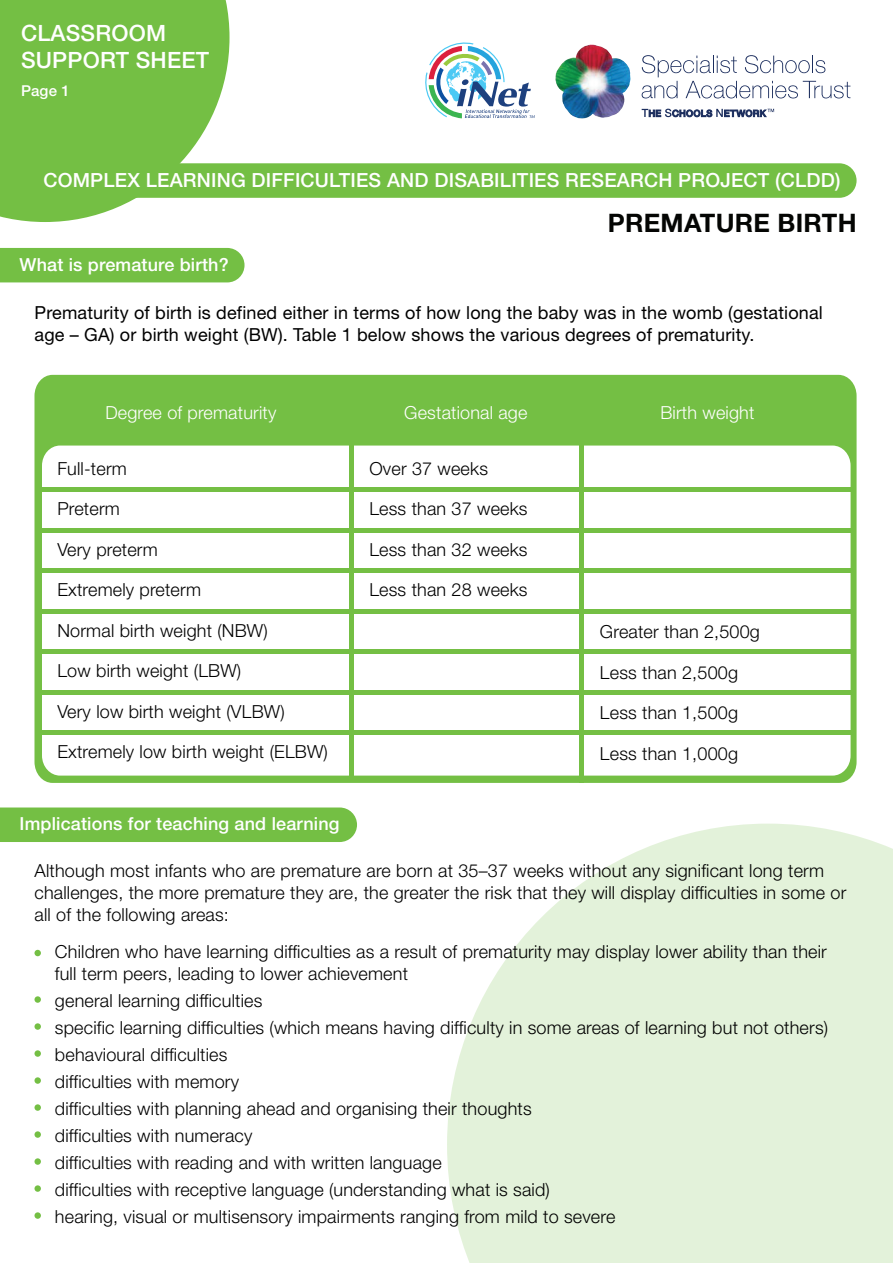
<style>
.page{position:relative;width:893px;height:1263px;background:#fff}
.page>*{position:absolute;margin:0;border:0;box-sizing:border-box;transform-origin:0 0}
.t1{font:700 25.5px "Helvetica Neue";letter-spacing:.01em;color:#040503}
.t2{font:500 22.5px/27px "Helvetica Neue";letter-spacing:.01em;color:#fff}
.t3{font:500 19.5px "Helvetica Neue";letter-spacing:.01em;color:#fff}
.t4{font:300 18px/27px "Helvetica Neue";letter-spacing:.01em;color:#000}
.t5{font:18px/21.6px "Helvetica Neue";letter-spacing:.01em;color:#000}
.t6{font:500 18px "Helvetica Neue";letter-spacing:.01em;color:#fff}
.t7{font:300 18px "Helvetica Neue";letter-spacing:.01em;color:#fff}
.t8{font:500 15px "Helvetica Neue";color:#fff}
</style>
<div class="page">
<svg style="left:447px;top:824px;width:446px;height:439px;background:#e6f3de"></svg>
<div style="left:34px;top:375px;width:822px;height:408px;background:#74bf44"></div>
<svg style="left:42px;top:446px;width:808px;height:330px"></svg>
<hr style="left:350px;top:434px;width:4px;height:346px;background:#74bf44">
<div style="left:579px;top:436px;width:5px;height:347px;background:#74bf44"></div>
<hr style="left:38px;top:488px;width:816px;height:4px;background:#74bf44">
<hr style="left:38px;top:528px;width:816px;height:4px;background:#74bf44">
<div style="left:38px;top:568px;width:816px;height:5px;background:#74bf44"></div>
<div style="left:38px;top:609px;width:816px;height:5px;background:#74bf44"></div>
<hr style="left:38px;top:650px;width:816px;height:4px;background:#74bf44">
<hr style="left:38px;top:690px;width:816px;height:4px;background:#74bf44">
<div style="left:38px;top:730px;width:816px;height:5px;background:#74bf44"></div>
<div style="left:34px;top:950px;width:7px;height:6px;background:#74bf44;border-radius:50%"></div>
<div style="left:34px;top:996px;width:7px;height:7px;background:#74bf44;border-radius:50%"></div>
<div style="left:34px;top:1023px;width:7px;height:7px;background:#74bf44;border-radius:50%"></div>
<div style="left:34px;top:1050px;width:7px;height:7px;background:#74bf44;border-radius:50%"></div>
<div style="left:34px;top:1077px;width:7px;height:7px;background:#74bf44;border-radius:50%"></div>
<div style="left:34px;top:1104px;width:7px;height:7px;background:#74bf44;border-radius:50%"></div>
<div style="left:34px;top:1131px;width:7px;height:7px;background:#74bf44;border-radius:50%"></div>
<div style="left:34px;top:1158px;width:7px;height:7px;background:#74bf44;border-radius:50%"></div>
<div style="left:34px;top:1185px;width:7px;height:7px;background:#74bf44;border-radius:50%"></div>
<div style="left:34px;top:1212px;width:7px;height:7px;background:#74bf44;border-radius:50%"></div>
<div style="left:0;top:248px;width:244px;height:34px;background:#74bf44"></div>
<div style="left:0;top:807px;width:357px;height:35px;background:#74bf44"></div>
<svg style="left:0;top:0;width:230px;height:222px;background:#82c557"></svg>
<div style="left:0;top:163px;width:856px;height:35px;background:#74bf44"></div>
<svg style="left:642px;top:109px;width:132px;height:8px"></svg>
<img style="left:555px;top:44px;width:75px;height:75px">
<svg style="left:642px;top:55px;width:208px;height:43px"></svg>
<svg style="left:425px;top:43px;width:110px;height:75px"></svg>
<p class="t2" style="left:21px;top:19px;width:190px">CLASSROOM<br>SUPPORT SHEET</p>
<p class="t8" style="left:21px;top:82px;width:50px">Page 1</p>
<p class="t3" style="left:44px;top:169px;width:798px">COMPLEX LEARNING DIFFICULTIES AND DISABILITIES RESEARCH PROJECT (CLDD)</p>
<p class="t6" style="left:20px;top:254px;width:211px">What is premature birth?</p>
<p class="t1" style="left:608px;top:207px;width:250px">PREMATURE BIRTH</p>
<p class="t5" style="left:34px;top:302px;width:790px">Prematurity of birth is defined either in terms of how long the baby was in the womb (gestational age – GA) or birth weight (BW). Table 1 below shows the various degrees of prematurity.</p>
<p class="t7" style="left:105px;top:402px;width:173px">Degree of prematurity</p>
<p class="t7" style="left:404px;top:402px;width:125px">Gestational age</p>
<p class="t7" style="left:660px;top:402px;width:95px">Birth weight</p>
<p class="t4" style="left:57px;top:455px;width:71px">Full-term</p>
<p class="t4" style="left:57px;top:495px;width:64px">Preterm</p>
<p class="t4" style="left:57px;top:536px;width:102px">Very preterm</p>
<p class="t4" style="left:57px;top:576px;width:145px">Extremely preterm</p>
<p class="t4" style="left:57px;top:617px;width:212px">Normal birth weight (NBW)</p>
<p class="t4" style="left:57px;top:657px;width:185px">Low birth weight (LBW)</p>
<p class="t4" style="left:57px;top:698px;width:229px">Very low birth weight (VLBW)</p>
<p class="t4" style="left:57px;top:738px;width:272px">Extremely low birth weight (ELBW)</p>
<p class="t4" style="left:369px;top:455px;width:120px">Over 37 weeks</p>
<p class="t4" style="left:369px;top:495px;width:160px">Less than 37 weeks</p>
<p class="t4" style="left:369px;top:536px;width:160px">Less than 32 weeks</p>
<p class="t4" style="left:369px;top:576px;width:160px">Less than 28 weeks</p>
<p class="t4" style="left:600px;top:618px;width:162px">Greater than 2,500g</p>
<p class="t4" style="left:600px;top:659px;width:140px">Less than 2,500g</p>
<p class="t4" style="left:600px;top:699px;width:140px">Less than 1,500g</p>
<p class="t4" style="left:600px;top:740px;width:140px">Less than 1,000g</p>
<p class="t6" style="left:20px;top:813px;width:322px">Implications for teaching and learning</p>
<p class="t4" style="left:34px;top:860px;width:813px;line-height:21.6px">Although most infants who are premature are born at 35–37 weeks without any significant long term challenges, the more premature they are, the greater the risk that they will display difficulties in some or all of the following areas:</p>
<p class="t4" style="left:55px;top:940px;width:773px;line-height:21.6px">Children who have learning difficulties as a result of prematurity may display lower ability than their full term peers, leading to lower achievement</p>
<p class="t4" style="left:55px;top:986px;width:775px">general learning difficulties<br>specific learning difficulties (which means having difficulty in some areas of learning but not others) behavioural difficulties<br>difficulties with memory<br>difficulties with planning ahead and organising their thoughts<br>difficulties with numeracy<br>difficulties with reading and with written language<br>difficulties with receptive language (understanding what is said)<br>hearing, visual or multisensory impairments ranging from mild to severe</p>
</div>
